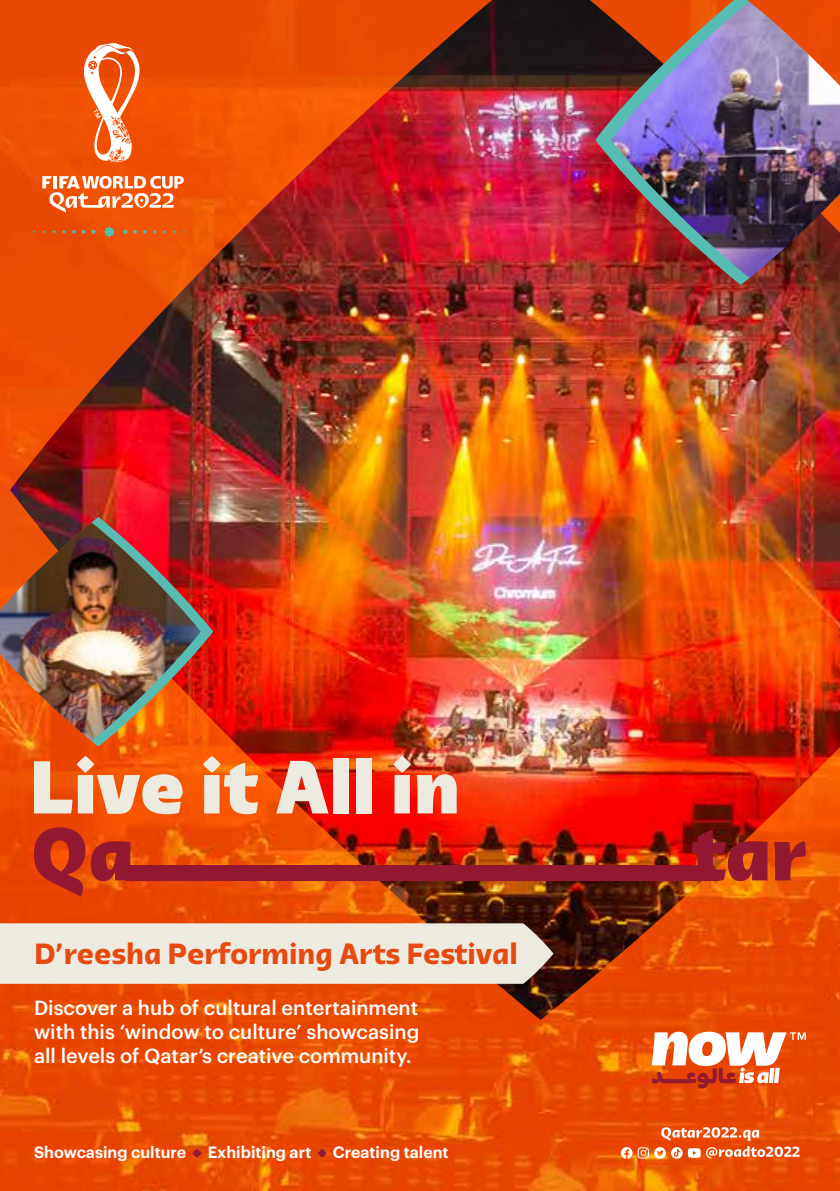
<style>
.page{position:relative;width:840px;height:1191px;background:#fff}
.page>*{position:absolute;margin:0;border:0;box-sizing:border-box;transform-origin:0 0}
.t1{font:700 30px "Qatar 2022";letter-spacing:-.005em;color:#e84910}
.t2{font:500 20px/24px "Graphik";color:#fff;text-align:justify}
.t3{font:600 16px "Graphik";color:#fff}
</style>
<div class="page">
<img style="left:0;top:0;width:839px;height:1191px">
<img style="left:10px;top:0;width:829px;height:1020px">
<img style="left:0;top:517px;width:213px;height:229px">
<img style="left:0;top:522px;width:201px;height:219px">
<img style="left:595px;top:0;width:244px;height:285px">
<img style="left:611px;top:2px;width:228px;height:276px">
<div style="left:0;top:923px;width:553px;height:60px;background:#edebe0"></div>
<svg style="left:34px;top:756px;width:148px;height:58px;background:#ef9d70"></svg>
<svg style="left:203px;top:756px;width:55px;height:58px;background:#f3ab7d"></svg>
<svg style="left:276px;top:761px;width:52px;height:52px;background:#e79e8b"></svg>
<div style="left:333px;top:758px;width:15px;height:55px;background:#edebe0"></div>
<div style="left:356px;top:758px;width:15px;height:55px;background:#edebe0"></div>
<img style="left:393px;top:756px;width:63px;height:57px">
<svg style="left:34px;top:827px;width:51px;height:69px;background:#b82c1d"></svg>
<svg style="left:91px;top:841px;width:39px;height:40px"></svg>
<svg style="left:691px;top:829px;width:76px;height:52px;background:#9a241e"></svg>
<svg style="left:773px;top:841px;width:32px;height:39px"></svg>
<div style="left:126px;top:865px;width:583px;height:15px;background:#931831"></div>
<svg style="left:192px;top:1148px;width:9px;height:9px"></svg>
<svg style="left:317px;top:1148px;width:9px;height:9px"></svg>
<svg style="left:620px;top:1127px;width:179px;height:31px;background:#ee7640"></svg>
<svg style="left:651px;top:1031px;width:154px;height:57px"></svg>
<svg style="left:34px;top:226px;width:151px;height:11px;background:#dd5b14"></svg>
<svg style="left:42px;top:176px;width:142px;height:37px"></svg>
<svg style="left:82px;top:43px;width:57px;height:119px"></svg>
<h1 class="t1" style="left:34px;top:936px;width:485px">D’reesha Performing Arts Festival</h1>
<p class="t2" style="left:34px;top:994px;width:386px">Discover a hub of cultural entertainment with this ‘window to culture’ showcasing all levels of Qatar’s creative community.</p>
<p class="t3" style="left:34px;top:1139px;width:154px">Showcasing culture</p>
<p class="t3" style="left:207px;top:1139px;width:105px">Exhibiting art</p>
<p class="t3" style="left:332px;top:1139px;width:117px">Creating talent</p>
</div>
